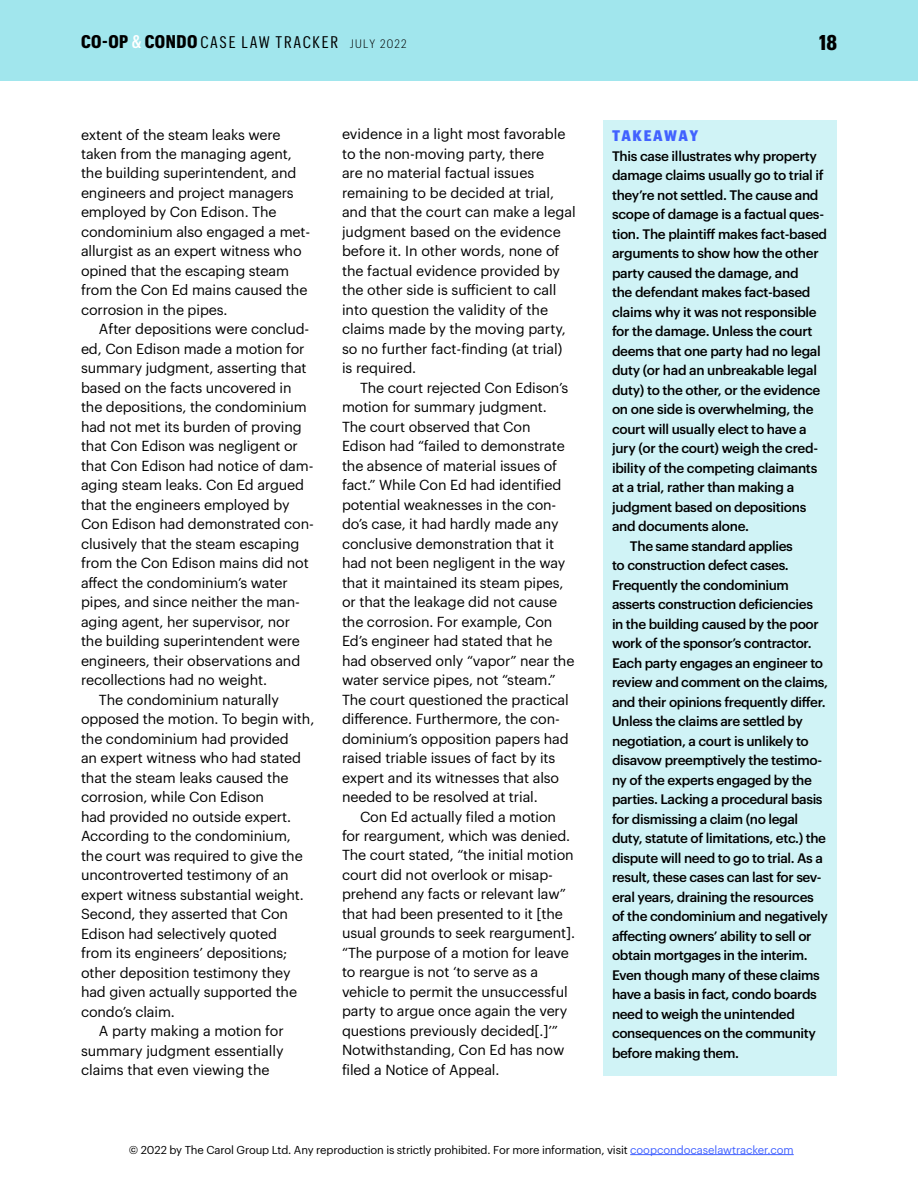
<style>
.page{position:relative;width:918px;height:1188px;background:#fff}
.page>*{position:absolute;margin:0;border:0;box-sizing:border-box;transform-origin:0 0}
.t1{font:700 21px "Graphik Cond";color:#000}
.t2{font:16.5px "Graphik Cond";letter-spacing:.105em;color:#000}
.t3{font:900 15px "Graphik Compact";letter-spacing:.1em;color:#4262ff}
.t4{font:14.25px/19.5px "Graphik";letter-spacing:-.01em;color:#000}
.t5{font:500 13.5px "Graphik";letter-spacing:-.025em;color:#000}
.t6{font:11.25px "Graphik";letter-spacing:-.01em;color:#000}
.s1{font-weight:700;font-size:18px}
.s2{font-weight:500;font-size:18px;color:#fff}
.s3{font-family:"Graphik Compact";font-weight:300;font-size:12px}
.s4{color:#4262ff}
</style>
<div class="page">
<div style="left:0;top:0;width:918px;height:81px;background:#a1e6ed"></div>
<hr style="left:630px;top:1154px;width:164px;height:1px;background:#4262ff">
<div style="left:603px;top:120px;width:234px;height:956px;background:#d0f3f6"></div>
<p class="t2" style="left:81px;top:32px;width:327px"><span class="s1">CO-OP</span> <span class="s2">&amp;</span> <span class="s1">CONDO</span> CASE LAW TRACKER <span class="s3">JULY 2022</span></p>
<h1 class="t1" style="left:819px;top:30px;width:19px">18</h1>
<p class="t4" style="left:81px;top:123px;width:231px">extent of the steam leaks were taken from the managing agent, the building superintendent, and engineers and project managers employed by Con Edison. The condominium also engaged a met&shy;allurgist as an expert witness who opined that the escaping steam from the Con Ed mains caused the corrosion in the pipes.</p>
<p class="t4" style="left:99px;top:318px;width:212px">After depositions were conclud-</p>
<p class="t4" style="left:81px;top:338px;width:225px">ed, Con Edison made a motion for</p>
<p class="t4" style="left:81px;top:357px;width:227px">summary judgment, asserting that</p>
<p class="t4" style="left:81px;top:377px;width:212px">based on the facts uncovered in</p>
<p class="t4" style="left:81px;top:396px;width:227px">the depositions, the condominium</p>
<p class="t4" style="left:81px;top:416px;width:222px">had not met its burden of proving</p>
<p class="t4" style="left:81px;top:435px;width:218px">that Con Edison was negligent or</p>
<p class="t4" style="left:81px;top:455px;width:234px">that Con Edison had notice of dam-</p>
<p class="t4" style="left:81px;top:474px;width:225px">aging steam leaks. Con Ed argued</p>
<p class="t4" style="left:81px;top:494px;width:210px">that the engineers employed by</p>
<p class="t4" style="left:81px;top:513px;width:234px">Con Edison had demonstrated con-</p>
<p class="t4" style="left:81px;top:533px;width:220px">clusively that the steam escaping</p>
<p class="t4" style="left:81px;top:552px;width:229px">from the Con Edison mains did not</p>
<p class="t4" style="left:81px;top:572px;width:208px">affect the condominium’s water</p>
<p class="t4" style="left:81px;top:591px;width:221px">pipes, and since neither the man-</p>
<p class="t4" style="left:81px;top:611px;width:211px">aging agent, her supervisor, nor</p>
<p class="t4" style="left:81px;top:630px;width:220px">the building superintendent were</p>
<p class="t4" style="left:81px;top:650px;width:221px">engineers, their observations and</p>
<p class="t4" style="left:81px;top:669px;width:188px">recollections had no weight.</p>
<p class="t4" style="left:99px;top:689px;width:181px">The condominium naturally</p>
<p class="t4" style="left:81px;top:708px;width:235px">opposed the motion. To begin with,</p>
<p class="t4" style="left:81px;top:728px;width:209px">the condominium had provided</p>
<p class="t4" style="left:81px;top:747px;width:222px">an expert witness who had stated</p>
<p class="t4" style="left:81px;top:767px;width:209px">that the steam leaks caused the</p>
<p class="t4" style="left:81px;top:786px;width:185px">corrosion, while Con Edison</p>
<p class="t4" style="left:81px;top:806px;width:212px">had provided no outside expert.</p>
<p class="t4" style="left:81px;top:825px;width:211px">According to the condominium,</p>
<p class="t4" style="left:81px;top:845px;width:223px">the court was required to give the</p>
<p class="t4" style="left:81px;top:864px;width:209px">uncontroverted testimony of an</p>
<p class="t4" style="left:81px;top:884px;width:224px">expert witness substantial weight.</p>
<p class="t4" style="left:81px;top:903px;width:209px">Second, they asserted that Con</p>
<p class="t4" style="left:81px;top:923px;width:198px">Edison had selectively quoted</p>
<p class="t4" style="left:81px;top:942px;width:208px">from its engineers’ depositions;</p>
<p class="t4" style="left:81px;top:962px;width:211px">other deposition testimony they</p>
<p class="t4" style="left:81px;top:981px;width:218px">had given actually supported the</p>
<p class="t4" style="left:81px;top:1001px;width:95px">condo’s claim.</p>
<p class="t4" style="left:99px;top:1020px;width:186px">A party making a motion for</p>
<p class="t4" style="left:81px;top:1040px;width:204px">summary judgment essentially</p>
<p class="t4" style="left:81px;top:1059px;width:190px">claims that even viewing the</p>
<p class="t4" style="left:342px;top:123px;width:235px">evidence in a light most favorable to the non-moving party, there<br>are no material factual issues remaining to be decided at trial, and that the court can make a legal judgment based on the evidence before it. In other words, none of the factual evidence provided by the other side is sufficient to call into question the validity of the claims made by the moving party, so no further fact-finding (at trial) is required.</p>
<p class="t4" style="left:342px;top:377px;width:234px;text-indent:18px">The court rejected Con Edison’s motion for summary judgment.<br>The court observed that Con<br>Edison had “failed to demonstrate the absence of material issues of fact.” While Con Ed had identified potential weaknesses in the con&shy;do’s case, it had hardly made any conclusive demonstration that it had not been negligent in the way that it maintained its steam pipes, or that the leakage did not cause the corrosion. For example, Con<br>Ed’s engineer had stated that he had observed only “vapor” near the water service pipes, not “steam.”<br>The court questioned the practical difference. Furthermore, the con&shy;dominium’s opposition papers had raised triable issues of fact by its expert and its witnesses that also needed to be resolved at trial.</p>
<p class="t4" style="left:342px;top:805px;width:235px;text-indent:18px">Con Ed actually filed a motion for reargument, which was denied.<br>The court stated, “the initial motion court did not overlook or misap&shy;prehend any facts or relevant law” that had been presented to it [the usual grounds to seek reargument]. “The purpose of a motion for leave to reargue is not ‘to serve as a vehicle to permit the unsuccessful party to argue once again the very questions previously decided[.]’”<br>Notwithstanding, Con Ed has now filed a Notice of Appeal.</p>
<p class="t3" style="left:612px;top:125px;width:88px">TAKEAWAY</p>
<p class="t5" style="left:612px;top:146px;width:206px">This case illustrates why property</p>
<p class="t5" style="left:612px;top:165px;width:213px">damage claims usually go to trial if</p>
<p class="t5" style="left:612px;top:185px;width:208px">they’re not settled. The cause and</p>
<p class="t5" style="left:612px;top:204px;width:214px">scope of damage is a factual ques-</p>
<p class="t5" style="left:612px;top:224px;width:217px">tion. The plaintiff makes fact-based</p>
<p class="t5" style="left:612px;top:243px;width:208px">arguments to show how the other</p>
<p class="t5" style="left:612px;top:263px;width:188px">party caused the damage, and</p>
<p class="t5" style="left:612px;top:282px;width:200px">the defendant makes fact-based</p>
<p class="t5" style="left:612px;top:302px;width:206px">claims why it was not responsible</p>
<p class="t5" style="left:612px;top:321px;width:202px">for the damage. Unless the court</p>
<p class="t5" style="left:612px;top:341px;width:210px">deems that one party had no legal</p>
<p class="t5" style="left:612px;top:360px;width:207px">duty (or had an unbreakable legal</p>
<p class="t5" style="left:612px;top:380px;width:210px">duty) to the other, or the evidence</p>
<p class="t5" style="left:612px;top:399px;width:203px">on one side is overwhelming, the</p>
<p class="t5" style="left:612px;top:419px;width:196px">court will usually elect to have a</p>
<p class="t5" style="left:612px;top:438px;width:208px">jury (or the court) weigh the cred-</p>
<p class="t5" style="left:612px;top:458px;width:207px">ibility of the competing claimants</p>
<p class="t5" style="left:612px;top:477px;width:184px">at a trial, rather than making a</p>
<p class="t5" style="left:612px;top:497px;width:196px">judgment based on depositions</p>
<p class="t5" style="left:612px;top:516px;width:139px">and documents alone.</p>
<p class="t5" style="left:630px;top:536px;width:164px">The same standard applies</p>
<p class="t5" style="left:612px;top:555px;width:178px">to construction defect cases.</p>
<p class="t5" style="left:612px;top:575px;width:179px">Frequently the condominium</p>
<p class="t5" style="left:612px;top:594px;width:203px">asserts construction deficiencies</p>
<p class="t5" style="left:612px;top:614px;width:208px">in the building caused by the poor</p>
<p class="t5" style="left:612px;top:633px;width:201px">work of the sponsor’s contractor.</p>
<p class="t5" style="left:612px;top:653px;width:213px">Each party engages an engineer to</p>
<p class="t5" style="left:612px;top:672px;width:218px">review and comment on the claims,</p>
<p class="t5" style="left:612px;top:692px;width:215px">and their opinions frequently differ.</p>
<p class="t5" style="left:612px;top:711px;width:193px">Unless the claims are settled by</p>
<p class="t5" style="left:612px;top:731px;width:198px">negotiation, a court is unlikely to</p>
<p class="t5" style="left:612px;top:750px;width:212px">disavow preemptively the testimo-</p>
<p class="t5" style="left:612px;top:770px;width:202px">ny of the experts engaged by the</p>
<p class="t5" style="left:612px;top:789px;width:212px">parties. Lacking a procedural basis</p>
<p class="t5" style="left:612px;top:809px;width:188px">for dismissing a claim (no legal</p>
<p class="t5" style="left:612px;top:828px;width:216px">duty, statute of limitations, etc.) the</p>
<p class="t5" style="left:612px;top:848px;width:212px">dispute will need to go to trial. As a</p>
<p class="t5" style="left:612px;top:867px;width:211px">result, these cases can last for sev-</p>
<p class="t5" style="left:612px;top:887px;width:203px">eral years, draining the resources</p>
<p class="t5" style="left:612px;top:906px;width:217px">of the condominium and negatively</p>
<p class="t5" style="left:612px;top:926px;width:201px">affecting owners’ ability to sell or</p>
<p class="t5" style="left:612px;top:945px;width:197px">obtain mortgages in the interim.</p>
<p class="t5" style="left:612px;top:965px;width:209px">Even though many of these claims</p>
<p class="t5" style="left:612px;top:984px;width:206px">have a basis in fact, condo boards</p>
<p class="t5" style="left:612px;top:1003px;width:184px">need to weigh the unintended</p>
<p class="t5" style="left:612px;top:1023px;width:205px">consequences on the community</p>
<p class="t5" style="left:612px;top:1042px;width:129px">before making them.</p>
<p class="t6" style="left:129px;top:1141px;width:666px">© 2022 by The Carol Group Ltd. Any reproduction is strictly prohibited. For more information, visit <span class="s4">coopcondocaselawtracker.com</span></p>
</div>
